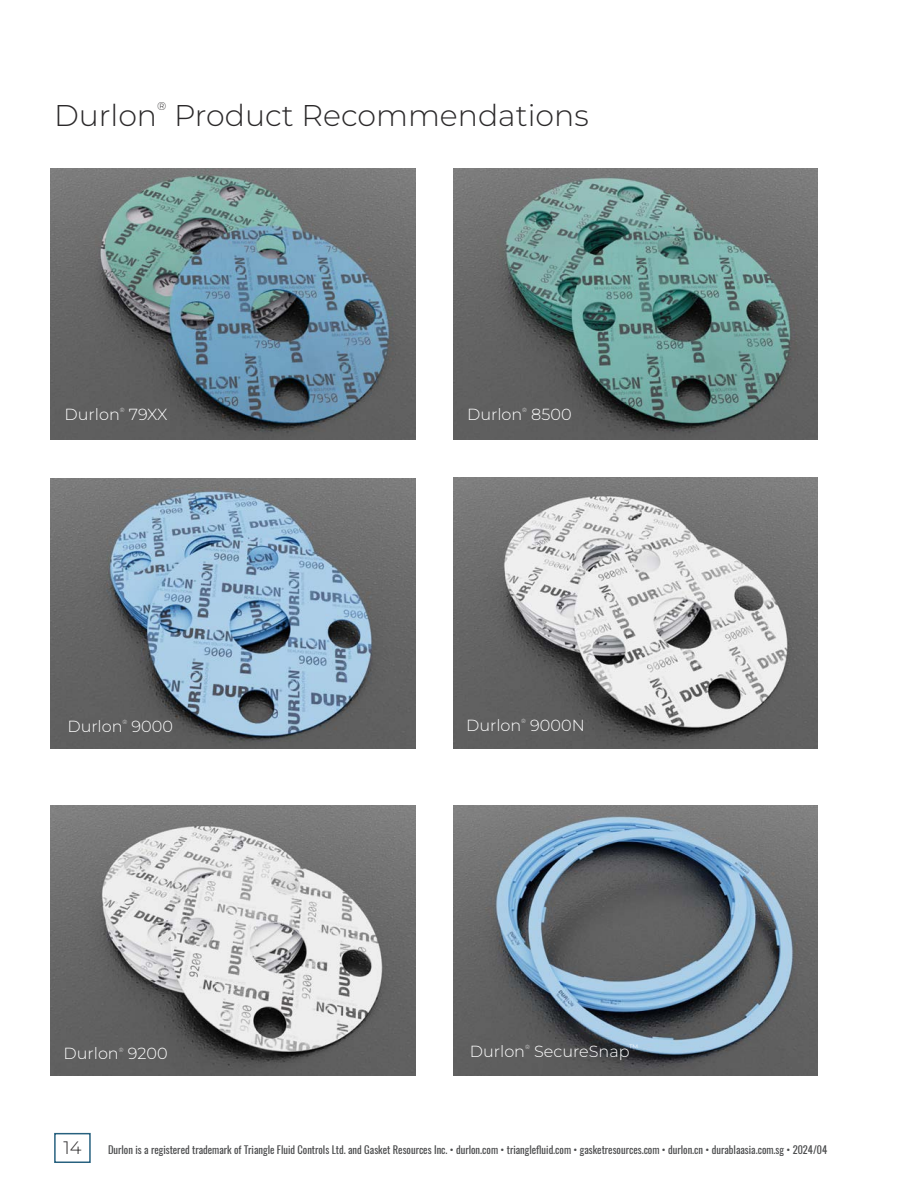
<style>
.page{position:relative;width:918px;height:1188px;background:#fff}
.page>*{position:absolute;margin:0;border:0;box-sizing:border-box;transform-origin:0 0}
.t1{font:300 30px "Montserrat";color:#2b292a}
.t2{font:300 18px "Montserrat";color:#2b292a}
.t3{font:300 16.05px "Montserrat";color:#fff}
.t4{font:300 11.4px "Montserrat";color:#2b292a}
.t5{font:10.5px "Oswald";color:#4b4c4d}
.t6{font:300 6px "Montserrat";color:#fff}
</style>
<div class="page">
<div style="left:54px;top:1133px;width:37px;height:30px;border:2px solid #27617f"></div>
<img style="left:453px;top:805px;width:365px;height:270px">
<img style="left:51px;top:478px;width:364px;height:271px">
<img style="left:51px;top:168px;width:364px;height:271px">
<img style="left:453px;top:168px;width:365px;height:271px">
<img style="left:453px;top:478px;width:365px;height:271px">
<img style="left:51px;top:805px;width:364px;height:271px">
<p class="t1" style="left:54px;top:95px;width:105px">Durlon</p>
<p class="t4" style="left:157px;top:99px;width:11px">®</p>
<p class="t1" style="left:174px;top:95px;width:416px">Product Recommendations</p>
<p class="t3" style="left:65px;top:404px;width:57px">Durlon</p>
<p class="t6" style="left:120px;top:406px;width:6px">®</p>
<p class="t3" style="left:129px;top:404px;width:40px">79XX</p>
<p class="t3" style="left:467px;top:404px;width:57px">Durlon</p>
<p class="t6" style="left:522px;top:406px;width:6px">®</p>
<p class="t3" style="left:531px;top:404px;width:42px">8500</p>
<p class="t3" style="left:67px;top:715px;width:57px">Durlon</p>
<p class="t6" style="left:123px;top:718px;width:6px">®</p>
<p class="t3" style="left:132px;top:715px;width:43px">9000</p>
<p class="t3" style="left:64px;top:1043px;width:57px">Durlon</p>
<p class="t6" style="left:119px;top:1045px;width:6px">®</p>
<p class="t3" style="left:128px;top:1043px;width:41px">9200</p>
<p class="t3" style="left:466px;top:714px;width:57px">Durlon</p>
<p class="t6" style="left:521px;top:717px;width:6px">®</p>
<p class="t3" style="left:530px;top:714px;width:56px">9000N</p>
<p class="t3" style="left:470px;top:1040px;width:57px">Durlon</p>
<p class="t6" style="left:525px;top:1043px;width:6px">®</p>
<p class="t3" style="left:534px;top:1040px;width:106px">SecureSnap<sup>™</sup></p>
<h2 class="t2" style="left:63px;top:1136px;width:20px">14</h2>
<p class="t5" style="left:108px;top:1142px;width:721px">Durlon is a registered trademark of Triangle Fluid Controls Ltd. and Gasket Resources Inc. • durlon.com • trianglefluid.com • gasketresources.com • durlon.cn • durablaasia.com.sg • 2024/04</p>
</div>
